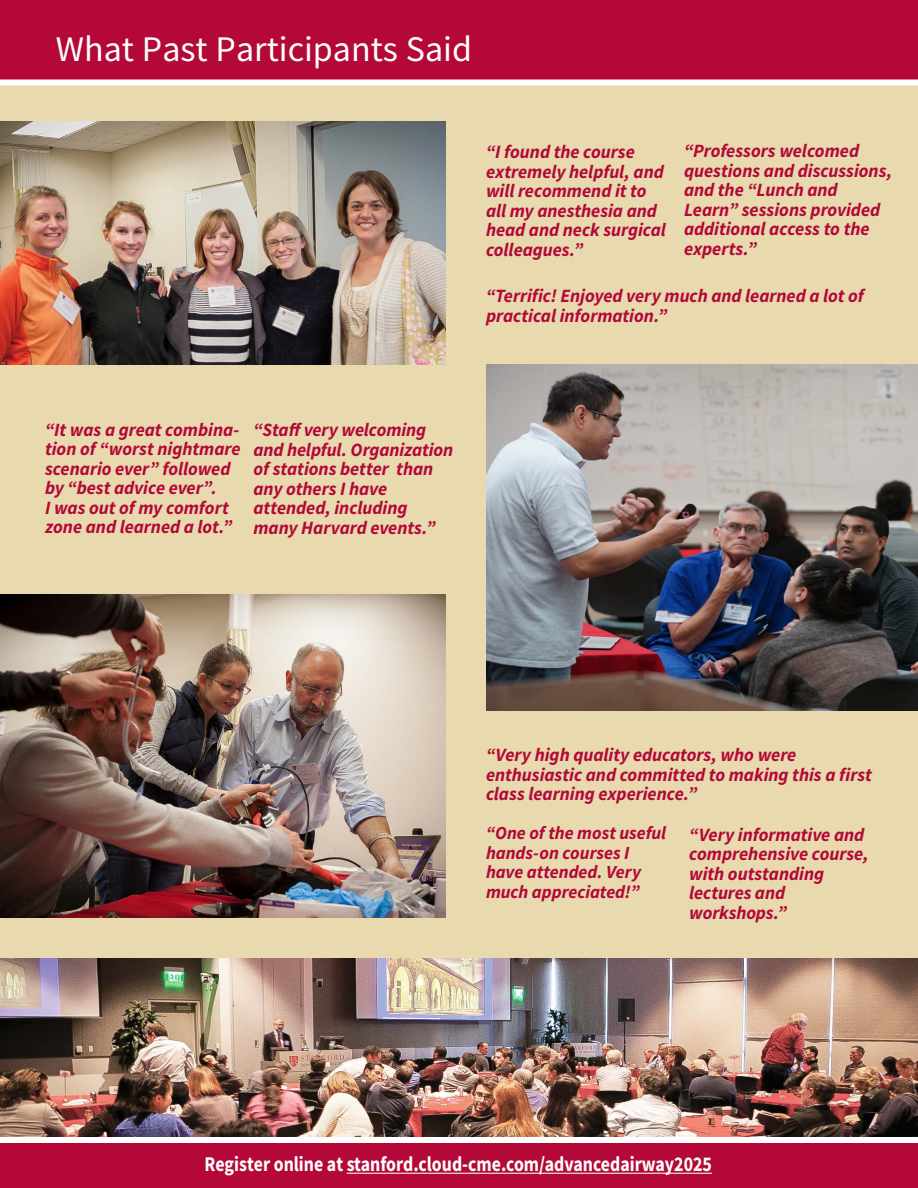
<style>
.page{position:relative;width:918px;height:1188px;background:#fff}
.page>*{position:absolute;margin:0;border:0;box-sizing:border-box;transform-origin:0 0}
.t1{font:36px "Source Sans Pro";color:#fff}
.t2{font:700 21px "Source Sans Pro";color:#fff;scale:.85 1}
.t3{font:italic 700 18.75px/19.5px "Source Sans Pro";color:#b30838}
.t4{font:italic 700 18.3px/19.5px "Source Sans Pro";color:#b30838}
</style>
<div class="page">
<div style="left:0;top:76px;width:918px;height:896px;background:#e8d9ae"></div>
<img style="left:0;top:595px;width:446px;height:323px">
<img style="left:486px;top:364px;width:432px;height:346px">
<img style="left:0;top:122px;width:446px;height:242px">
<div style="left:0;top:1134px;width:918px;height:54px;background:#b30838"></div>
<div style="left:0;top:0;width:918px;height:81px;background:#b30838"></div>
<img style="left:0;top:958px;width:918px;height:179px">
<div style="left:0;top:80px;width:918px;height:6px;background:#fff"></div>
<div style="left:0;top:1137px;width:918px;height:6px;background:#fff"></div>
<hr style="left:347px;top:1173px;width:365px;height:1px;background:#fff">
<h1 class="t1" style="left:56px;top:26px;width:418px">What Past Participants Said</h1>
<p class="t3" style="left:486px;top:142px;width:181px">“I found the course extremely helpful, and will recommend it to all my anesthesia and head and neck surgical colleagues.”</p>
<p class="t3" style="left:684px;top:141px;width:210px">“Professors welcomed questions and discussions, and the “Lunch and<br>Learn” sessions provided additional access to the experts.”</p>
<p class="t3" style="left:486px;top:286px;width:379px">“Terrific! Enjoyed very much and learned a lot of practical information.”</p>
<p class="t3" style="left:45px;top:419px;width:197px">“It was a great combina&shy;tion of “worst nightmare scenario ever” followed by “best advice ever”.<br>I was out of my comfort zone and learned a lot.”</p>
<p class="t3" style="left:254px;top:420px;width:201px">“Staff very welcoming and helpful. Organization of stations better than any others I have attended, including many Harvard events.”</p>
<p class="t3" style="left:486px;top:745px;width:387px">“Very high quality educators, who were enthusiastic and committed to making this a first class learning experience.”</p>
<p class="t3" style="left:689px;top:825px;width:181px">“Very informative and comprehensive course, with outstanding lectures and workshops.”</p>
<p class="t4" style="left:486px;top:823px;width:182px">“One of the most useful hands-on courses I have attended. Very much appreciated!”</p>
<p class="t2" style="left:204px;top:1150px;width:599px">Register online at stanford.cloud-cme.com/advancedairway2025</p>
</div>
